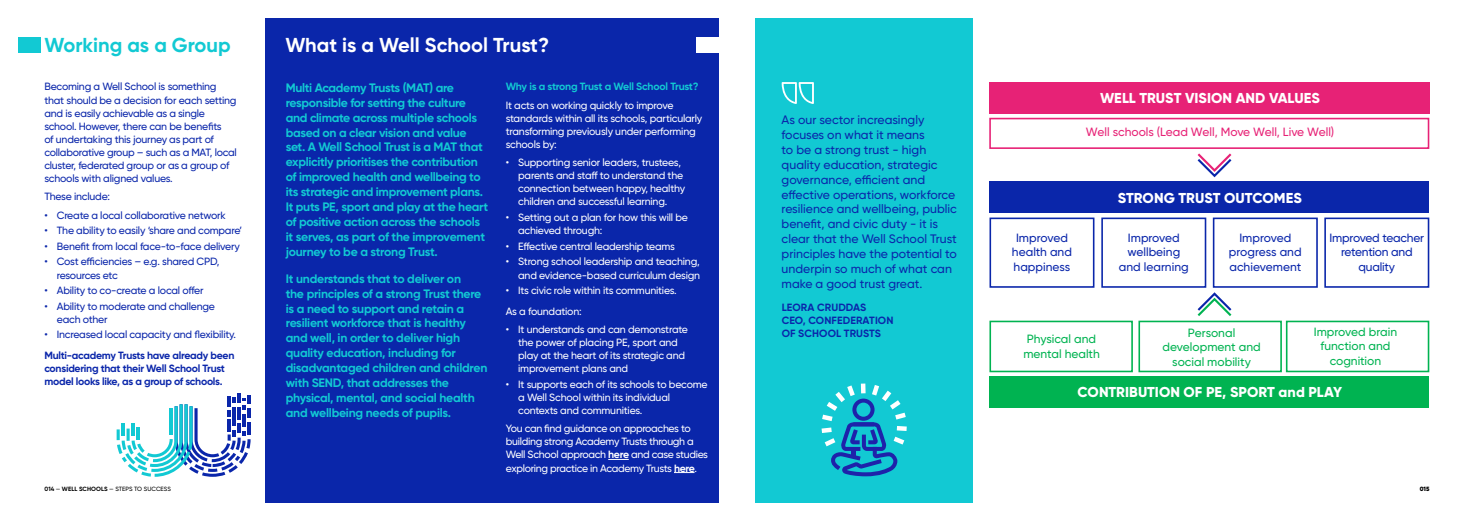
<style>
.page{position:relative;width:1474px;height:521px;background:#fff}
.page>*{position:absolute;margin:0;border:0;box-sizing:border-box;transform-origin:0 0}
.Heading_1_bold{font:700 20.12px "Gilroy";color:#fff}
.Heading_1_bold-2{font:700 20.12px "Gilroy";color:#12c9d3}
.gilroy_body{font:800 14.35px "Gilroy";color:#fff}
.body{font:700 12.25px/14.9px "Gilroy";letter-spacing:-.025em;color:#12c9d3}
.body-2{font:500 12.25px/14.9px "Gilroy";color:#0a26aa}
.gilroy_body-2{font:500 11.99px/14.3px "Gilroy";color:#00b351;text-align:center}
.gilroy_body-3{font:500 11.99px/14.3px "Gilroy";color:#0a26aa;text-align:center}
.gilroy_body-4{font:500 11.99px "Gilroy";color:#e72276}
.gilroy_body-5{font:500 11.99px/14.3px "Gilroy";letter-spacing:-.02em;color:#0a26aa;text-align:center}
.body-3{font:500 10.5px/13.1px "Gilroy";letter-spacing:-.02em;color:#fff}
.body-4{font:500 10.5px/13.1px "Gilroy";letter-spacing:-.02em;color:#0a26aa}
.body-5{font:700 10.5px/13.1px "Gilroy";letter-spacing:-.025em;color:#0a26aa}
.body-6{font:700 10.5px/13.1px "Gilroy";letter-spacing:.01em;color:#0a26aa}
.body-7{font:700 10.5px "Gilroy";letter-spacing:-.025em;color:#12c9d3}
.t1{font:500 6.12px "Gilroy";letter-spacing:.005em;color:#000}
.t2{font:900 6.12px "Gilroy";color:#000}
.s1{font-weight:700}
</style>
<div class="page">
<div style="left:265px;top:17px;width:454px;height:487px;background:#0a26aa"></div>
<div style="left:696px;top:37px;width:41px;height:16px;background:#fff"></div>
<div style="left:0;top:37px;width:40px;height:16px;background:#12c9d3"></div>
<div style="left:989px;top:118px;width:440px;height:31px;border:2px solid #e72276"></div>
<div style="left:989px;top:82px;width:440px;height:31px;background:#e72276"></div>
<div style="left:989px;top:218px;width:105px;height:70px;border:2px solid #0a26aa"></div>
<div style="left:1101px;top:218px;width:105px;height:70px;border:2px solid #0a26aa"></div>
<div style="left:1212px;top:218px;width:105px;height:70px;border:2px solid #0a26aa"></div>
<div style="left:1324px;top:218px;width:105px;height:70px;border:2px solid #0a26aa"></div>
<div style="left:989px;top:182px;width:440px;height:31px;background:#0a26aa"></div>
<svg style="left:1197px;top:153px;width:35px;height:25px"></svg>
<div style="left:989px;top:321px;width:143px;height:51px;border:2px solid #00b351"></div>
<div style="left:1138px;top:321px;width:143px;height:51px;border:2px solid #00b351"></div>
<div style="left:1285px;top:321px;width:144px;height:51px;border:2px solid #00b351"></div>
<div style="left:989px;top:377px;width:440px;height:31px;background:#00b351"></div>
<svg style="left:1197px;top:292px;width:35px;height:24px"></svg>
<div style="left:737px;top:9px;width:235px;height:503px;background:#12c9d3"></div>
<svg style="left:781px;top:82px;width:33px;height:22px"></svg>
<div style="left:860px;top:383px;width:5px;height:10px;background:#fff"></div>
<svg style="left:821px;top:385px;width:85px;height:91px"></svg>
<svg style="left:608px;top:459px;width:21px;height:1px"></svg>
<svg style="left:674px;top:472px;width:20px;height:1px"></svg>
<svg style="left:117px;top:393px;width:133px;height:83px"></svg>
<div style="left:0;top:0;width:17px;height:521px;background:#fff"></div>
<div style="left:737px;top:0;width:17px;height:521px;background:#fff"></div>
<div style="left:737px;top:0;width:736px;height:17px;background:#fff"></div>
<div style="left:737px;top:504px;width:736px;height:17px;background:#fff"></div>
<p class="Heading_1_bold-2" style="left:45px;top:32px;width:188px">Working as a Group</p>
<p class="Heading_1_bold" style="left:285px;top:32px;width:265px">What is a Well School Trust?</p>
<p class="body" style="left:286px;top:80px;width:204px">Multi Academy Trusts (MAT) are responsible for setting the culture and climate across multiple schools based on a clear vision and value set. A Well School Trust is a MAT that explicitly prioritises the contribution of improved health and wellbeing to its strategic and improvement plans.<br>It puts PE, sport and play at the heart of positive action across the schools it serves, as part of the improvement journey to be a strong Trust.</p>
<p class="body" style="left:286px;top:271px;width:203px">It understands that to deliver on<br>the principles of a strong Trust there is a need to support and retain a resilient workforce that is healthy and well, in order to deliver high quality education, including for disadvantaged children and children with SEND, that addresses the physical, mental, and social health and wellbeing needs of pupils.</p>
<p class="body-4" style="left:44px;top:80px;width:194px">Becoming a Well School is something that should be a decision for each setting and is easily achievable as a single school. However, there can be benefits<br>of undertaking this journey as part of collaborative group – such as a MAT, local cluster, federated group or as a group of schools with aligned values.</p>
<p class="body-4" style="left:44px;top:190px;width:67px">These include:</p>
<p class="body-4" style="left:44px;top:208px;width:183px">• Create a local collaborative network</p>
<p class="body-4" style="left:44px;top:224px;width:199px">• The ability to easily ‘share and compare’</p>
<p class="body-4" style="left:44px;top:239px;width:197px">• Benefit from local face-to-face delivery</p>
<p class="body-4" style="left:57px;top:255px;width:164px;text-indent:-12px">• Cost efficiencies – e.g. shared CPD, resources etc</p>
<p class="body-4" style="left:44px;top:284px;width:160px">• Ability to co-create a local offer</p>
<p class="body-4" style="left:57px;top:299px;width:160px;text-indent:-12px">• Ability to moderate and challenge each other</p>
<p class="body-4" style="left:44px;top:328px;width:193px">• Increased local capacity and flexibility.</p>
<p class="body-5" style="left:44px;top:349px;width:192px">Multi-academy Trusts have already been considering that their Well School Trust model looks like, as a group of schools.</p>
<p class="body-7" style="left:506px;top:80px;width:194px">Why is a strong Trust a Well School Trust?</p>
<p class="body-3" style="left:506px;top:98px;width:198px">It acts on working quickly to improve standards within all its schools, particularly transforming previously under performing schools by:</p>
<p class="body-3" style="left:518px;top:156px;width:168px;text-indent:-12px">• Supporting senior leaders, trustees, parents and staff to understand the connection between happy, healthy children and successful learning.</p>
<p class="body-3" style="left:518px;top:211px;width:171px;text-indent:-12px">• Setting out a plan for how this will be achieved through:</p>
<p class="body-3" style="left:506px;top:239px;width:171px">• Effective central leadership teams</p>
<p class="body-3" style="left:506px;top:255px;width:196px;text-align:right">• Strong school leadership and teaching, and evidence-based curriculum design</p>
<p class="body-3" style="left:506px;top:284px;width:172px">• Its civic role within its communities.</p>
<p class="body-3" style="left:506px;top:304px;width:77px">As a foundation:</p>
<p class="body-3" style="left:518px;top:322px;width:171px;text-indent:-12px">• It understands and can demonstrate the power of placing PE, sport and play at the heart of its strategic and improvement plans and</p>
<p class="body-3" style="left:518px;top:377px;width:191px;text-indent:-12px">• It supports each of its schools to become a Well School within its individual contexts and communities.</p>
<p class="body-3" style="left:506px;top:422px;width:204px">You can find guidance on approaches to building strong Academy Trusts through a Well School approach <span class="s1">here</span> and case studies exploring practice in Academy Trusts <span class="s1">here</span>.</p>
<p class="body-2" style="left:781px;top:112px;width:177px">As our sector increasingly focuses on what it means<br>to be a strong trust - high quality education, strategic governance, efficient and effective operations, workforce resilience and wellbeing, public benefit, and civic duty - it is clear that the Well School Trust principles have the potential to underpin so much of what can make a good trust great.</p>
<p class="body-6" style="left:781px;top:300px;width:113px">LEORA CRUDDAS<br>CEO, CONFEDERATION<br>OF SCHOOL TRUSTS</p>
<p class="gilroy_body" style="left:1100px;top:89px;width:221px">WELL TRUST VISION AND VALUES</p>
<p class="gilroy_body-4" style="left:1085px;top:125px;width:250px">Well schools (Lead Well, Move Well, Live Well)</p>
<p class="gilroy_body" style="left:1117px;top:189px;width:185px">STRONG TRUST OUTCOMES</p>
<p class="gilroy_body-3" style="left:1011px;top:230px;width:62px">Improved health and happiness</p>
<p class="gilroy_body-3" style="left:1118px;top:230px;width:71px">Improved wellbeing and learning</p>
<p class="gilroy_body-3" style="left:1228px;top:230px;width:74px">Improved progress and achievement</p>
<p class="gilroy_body-5" style="left:1329px;top:230px;width:96px">Improved teacher retention and quality</p>
<p class="gilroy_body-2" style="left:1023px;top:332px;width:78px">Physical and mental health</p>
<p class="gilroy_body-2" style="left:1162px;top:325px;width:100px">Personal development and social mobility</p>
<p class="gilroy_body-2" style="left:1313px;top:324px;width:85px">Improved brain function and cognition</p>
<p class="gilroy_body" style="left:1077px;top:383px;width:266px">CONTRIBUTION OF PE, SPORT and PLAY</p>
<p class="t1" style="left:45px;top:485px;width:128px"><span class="s1">014</span> — <span class="s1">WELL SCHOOLS</span> — STEPS TO SUCCESS</p>
<p class="t2" style="left:1419px;top:484px;width:11px">015</p>
</div>
